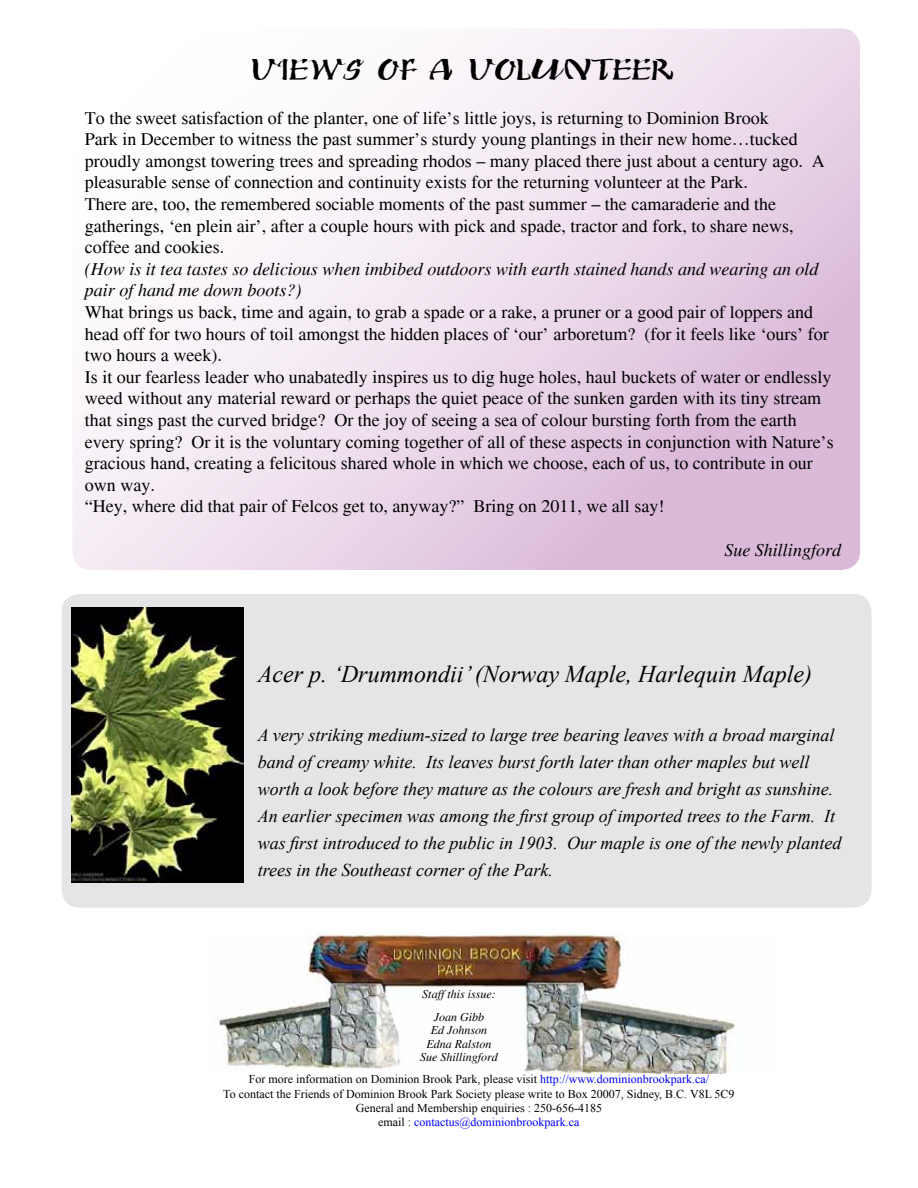
<style>
.page{position:relative;width:918px;height:1188px;background:#fff}
.page>*{position:absolute;margin:0;border:0;box-sizing:border-box;transform-origin:0 0}
.t1{font:27px "WARD";color:#000;scale:1.75 1}
.t2{font:italic 24px "Times New Roman";color:#000}
.t3{font:18px/21.6px "Times";color:#000}
.t4{font:italic 18px/27px "Times New Roman";color:#000}
.t5{font:italic 18px/21.6px "Times";color:#000}
.t6{font:12px/14.4px "Times New Roman";color:#000;text-align:center}
.t7{font:italic 12px/13.5px "Times";color:#000;text-align:center}
.s1{color:#00f}
</style>
<div class="page">
<div style="left:62px;top:594px;width:810px;height:314px;background:#e4e5e6;border-radius:18px"></div>
<img style="left:217px;top:932px;width:522px;height:141px">
<img style="left:71px;top:608px;width:172px;height:274px">
<svg style="left:73px;top:29px;width:786px;height:540px"></svg>
<h1 class="t1" style="left:252px;top:55px;width:243px">VIEWS OF A VOLUNTEER</h1>
<p class="t3" style="left:85px;top:107px;width:741px">To the sweet satisfaction of the planter, one of life’s little joys, is returning to Dominion Brook<br>Park in December to witness the past summer’s sturdy young plantings in their new home…tucked proudly amongst towering trees and spreading rhodos – many placed there just about a century ago. A pleasurable sense of connection and continuity exists for the returning volunteer at the Park.<br>There are, too, the remembered sociable moments of the past summer – the camaraderie and the gatherings, ‘en plein air’, after a couple hours with pick and spade, tractor and fork, to share news, coffee and cookies.</p>
<p class="t5" style="left:85px;top:258px;width:735px">(How is it tea tastes so delicious when imbibed outdoors with earth stained hands and wearing an old pair of hand me down boots?)</p>
<p class="t3" style="left:85px;top:301px;width:750px">What brings us back, time and again, to grab a spade or a rake, a pruner or a good pair of loppers and head off for two hours of toil amongst the hidden places of ‘our’ arboretum? (for it feels like ‘ours’ for two hours a week).<br>Is it our fearless leader who unabatedly inspires us to dig huge holes, haul buckets of water or endlessly weed without any material reward or perhaps the quiet peace of the sunken garden with its tiny stream that sings past the curved bridge? Or the joy of seeing a sea of colour bursting forth from the earth every spring? Or it is the voluntary coming together of all of these aspects in conjunction with Nature’s gracious hand, creating a felicitous shared whole in which we choose, each of us, to contribute in our own way.<br>“Hey, where did that pair of Felcos get to, anyway?” Bring on 2011, we all say!</p>
<p class="t5" style="left:724px;top:539px;width:118px">Sue Shillingford</p>
<h2 class="t2" style="left:258px;top:657px;width:556px">Acer p. ‘Drummondii’ (Norway Maple, Harlequin Maple)</h2>
<p class="t4" style="left:258px;top:721px;width:585px">A very striking medium-sized to large tree bearing leaves with a broad marginal band of creamy white. Its leaves burst forth later than other maples but well worth a look before they mature as the colours are fresh and bright as sunshine.<br>An earlier specimen was among the first group of imported trees to the Farm. It was first introduced to the public in 1903. Our maple is one of the newly planted trees in the Southeast corner of the Park.</p>
<p class="t7" style="left:422px;top:983px;width:75px;line-height:22.5px">Staff this issue:<br>Joan Gibb</p>
<p class="t7" style="left:420px;top:1023px;width:79px">Ed Johnson<br>Edna Ralston<br>Sue Shillingford</p>
<p class="t6" style="left:223px;top:1072px;width:513px">For more information on Dominion Brook Park, please visit <span class="s1">http://www.dominionbrookpark.ca/<br></span>To contact the Friends of Dominion Brook Park Society please write to Box 20007, Sidney, B.C. V8L 5C9<br>General and Membership enquiries : 250-656-4185<br>email : <span class="s1">contactus@dominionbrookpark.ca</span></p>
</div>
